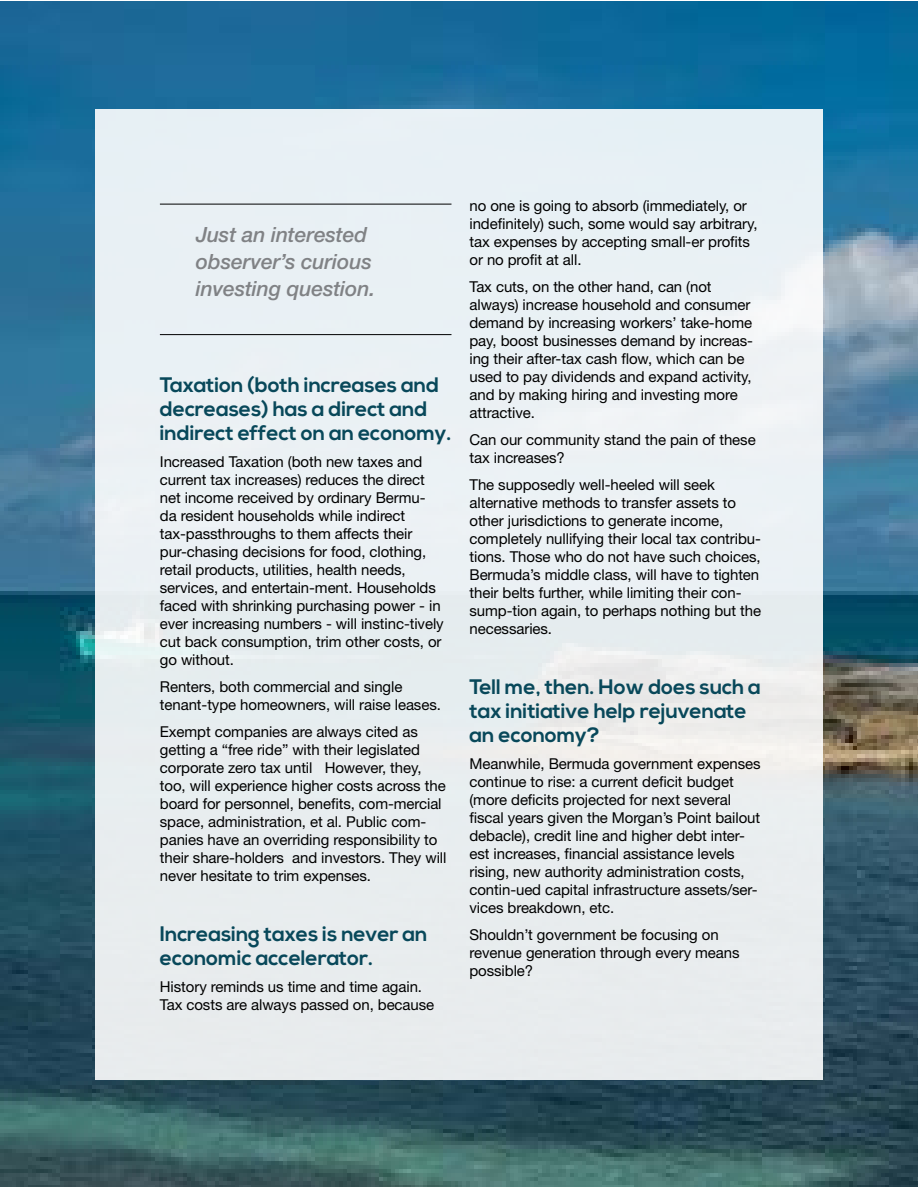
<style>
.page{position:relative;width:918px;height:1188px;background:#fff}
.page>*{position:absolute;margin:0;border:0;box-sizing:border-box;transform-origin:0 0}
.t1{font:700 21px/24px "Nexa";letter-spacing:-.005em;color:#08485a}
.t2{font:italic 500 21px/27px "Helvetica Neue LT Std";letter-spacing:-.005em;color:#808285}
.t3{font:15px/18px "Helvetica Neue LT Std";letter-spacing:-.005em;color:#000}
</style>
<div class="page">
<img style="left:0;top:2px;width:918px;height:1185px">
<div style="left:95px;top:109px;width:728px;height:970px;background:#e9f0f3"></div>
<hr style="left:160px;top:204px;width:291px;height:1px;background:#000">
<hr style="left:160px;top:334px;width:291px;height:1px;background:#000">
<h1 class="t2" style="left:196px;top:221px;width:181px">Just an interested observer’s curious investing question.</h1>
<h1 class="t1" style="left:160px;top:373px;width:293px">Taxation (both increases and decreases) has a direct and indirect effect on an economy.</h1>
<p class="t3" style="left:160px;top:452px;width:285px">Increased Taxation (both new taxes and current tax increases) reduces the direct net income received by ordinary Bermu&shy;da resident households while indirect tax-passthroughs to them affects their pur-chasing decisions for food, clothing, retail products, utilities, health needs, services, and entertain-ment. Households faced with shrinking purchasing power - in ever increasing numbers - will instinc-tively cut back consumption, trim other costs, or go without.</p>
<p class="t3" style="left:160px;top:677px;width:283px">Renters, both commercial and single tenant-type homeowners, will raise leases.</p>
<p class="t3" style="left:160px;top:722px;width:288px">Exempt companies are always cited as getting a “free ride” with their legislated corporate zero tax until However, they, too, will experience higher costs across the board for personnel, benefits, com-mercial space, administration, et al. Public com&shy;panies have an overriding responsibility to their share-holders and investors. They will never hesitate to trim expenses.</p>
<h1 class="t1" style="left:160px;top:922px;width:269px">Increasing taxes is never an economic accelerator.</h1>
<p class="t3" style="left:160px;top:977px;width:276px">History reminds us time and time again.<br>Tax costs are always passed on, because</p>
<p class="t3" style="left:470px;top:196px;width:290px">no one is going to absorb (immediately, or indefinitely) such, some would say arbitrary, tax expenses by accepting small-er profits or no profit at all.</p>
<p class="t3" style="left:470px;top:277px;width:285px">Tax cuts, on the other hand, can (not always) increase household and consumer demand by increasing workers’ take-home pay, boost businesses demand by increas&shy;ing their after-tax cash flow, which can be used to pay dividends and expand activity, and by making hiring and investing more attractive.</p>
<p class="t3" style="left:470px;top:430px;width:288px">Can our community stand the pain of these tax increases?</p>
<p class="t3" style="left:470px;top:475px;width:293px">The supposedly well-heeled will seek alternative methods to transfer assets to other jurisdictions to generate income, completely nullifying their local tax contribu&shy;tions. Those who do not have such choices, Bermuda’s middle class, will have to tighten their belts further, while limiting their con&shy;sump-tion again, to perhaps nothing but the necessaries.</p>
<h1 class="t1" style="left:470px;top:675px;width:293px">Tell me, then. How does such a tax initiative help rejuvenate an economy?</h1>
<p class="t3" style="left:470px;top:754px;width:293px">Meanwhile, Bermuda government expenses continue to rise: a current deficit budget (more deficits projected for next several fiscal years given the Morgan’s Point bailout debacle), credit line and higher debt inter&shy;est increases, financial assistance levels rising, new authority administration costs, contin-ued capital infrastructure assets/ser&shy;vices breakdown, etc.</p>
<p class="t3" style="left:470px;top:925px;width:272px">Shouldn’t government be focusing on revenue generation through every means possible?</p>
</div>
